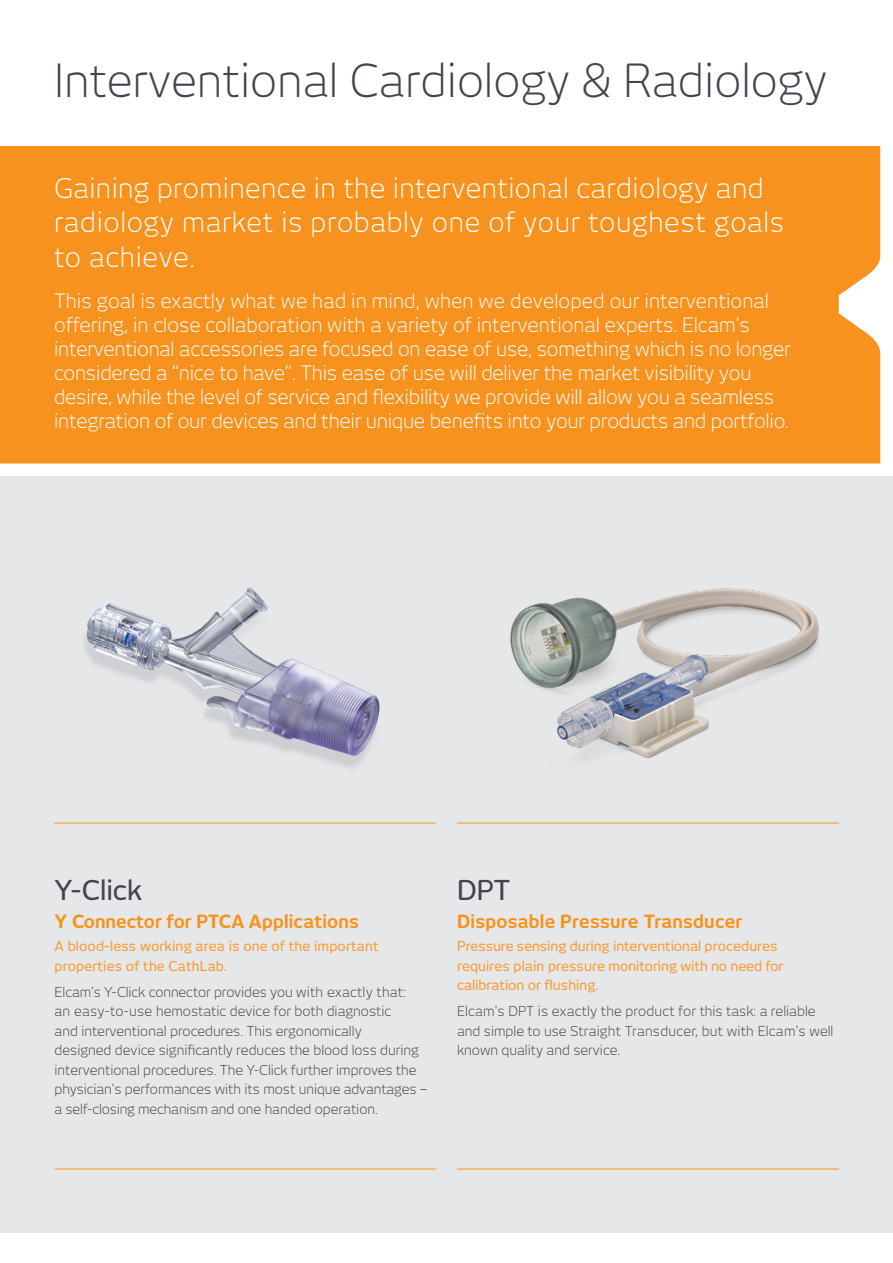
<style>
.page{position:relative;width:893px;height:1263px;background:#fff}
.page>*{position:absolute;margin:0;border:0;box-sizing:border-box;transform-origin:0 0}
.t1{font:300 45px "New June";color:#42454f}
.t2{font:300 27px/34.5px "New June";letter-spacing:.015em;color:#fff}
.t3{font:500 27px "New June";color:#42454f}
.t4{font:300 19.5px/24px "New June";letter-spacing:-.01em;color:#fff}
.t5{font:700 18px "New June";letter-spacing:.01em;color:#f7921e}
.t6{font:300 13.5px/19.5px "New June";color:#414042}
.t7{font:500 13.5px/19.5px "New June";letter-spacing:.005em;color:#f99c34}
</style>
<div class="page">
<div style="left:0;top:476px;width:893px;height:757px;background:#e6e7e8"></div>
<div style="left:0;top:146px;width:880px;height:317px;background:#f7921e"></div>
<hr style="left:457px;top:1169px;width:382px;height:1px;background:#f7921e">
<hr style="left:55px;top:1169px;width:381px;height:1px;background:#f7921e">
<img style="left:84px;top:587px;width:296px;height:181px">
<img style="left:510px;top:588px;width:309px;height:171px">
<hr style="left:54px;top:823px;width:382px;height:1px;background:#f7921e">
<hr style="left:457px;top:823px;width:382px;height:1px;background:#f7921e">
<h1 class="t1" style="left:54px;top:54px;width:775px">Interventional Cardiology &amp; Radiology</h1>
<h2 class="t2" style="left:54px;top:170px;width:732px">Gaining prominence in the interventional cardiology and radiology market is probably one of your toughest goals to achieve.</h2>
<p class="t4" style="left:54px;top:289px;width:738px">This goal is exactly what we had in mind, when we developed our interventional offering, in close collaboration with a variety of interventional experts. Elcam’s interventional accessories are focused on ease of use, something which is no longer considered a “nice to have”. This ease of use will deliver the market visibility you desire, while the level of service and flexibility we provide will allow you a seamless integration of our devices and their unique benefits into your products and portfolio.</p>
<h2 class="t3" style="left:55px;top:874px;width:89px">Y-Click</h2>
<h3 class="t5" style="left:55px;top:910px;width:306px">Y Connector for PTCA Applications</h3>
<p class="t7" style="left:55px;top:936px;width:326px">A blood-less working area is one of the important properties of the CathLab.</p>
<p class="t6" style="left:55px;top:982px;width:374px">Elcam’s Y-Click connector provides you with exactly that:<br>an easy-to-use hemostatic device for both diagnostic<br>and interventional procedures. This ergonomically<br>designed device significantly reduces the blood loss during interventional procedures. The Y-Click further improves the physician's performances with its most unique advantages – a self-closing mechanism and one handed operation.</p>
<h2 class="t3" style="left:457px;top:874px;width:55px">DPT</h2>
<h3 class="t5" style="left:457px;top:910px;width:287px">Disposable Pressure Transducer</h3>
<p class="t7" style="left:457px;top:936px;width:328px">Pressure sensing during interventional procedures requires plain pressure monitoring with no need for calibration or flushing.</p>
<p class="t6" style="left:457px;top:1001px;width:378px">Elcam's DPT is exactly the product for this task: a reliable and simple to use Straight Transducer, but with Elcam's well known quality and service.</p>
</div>
